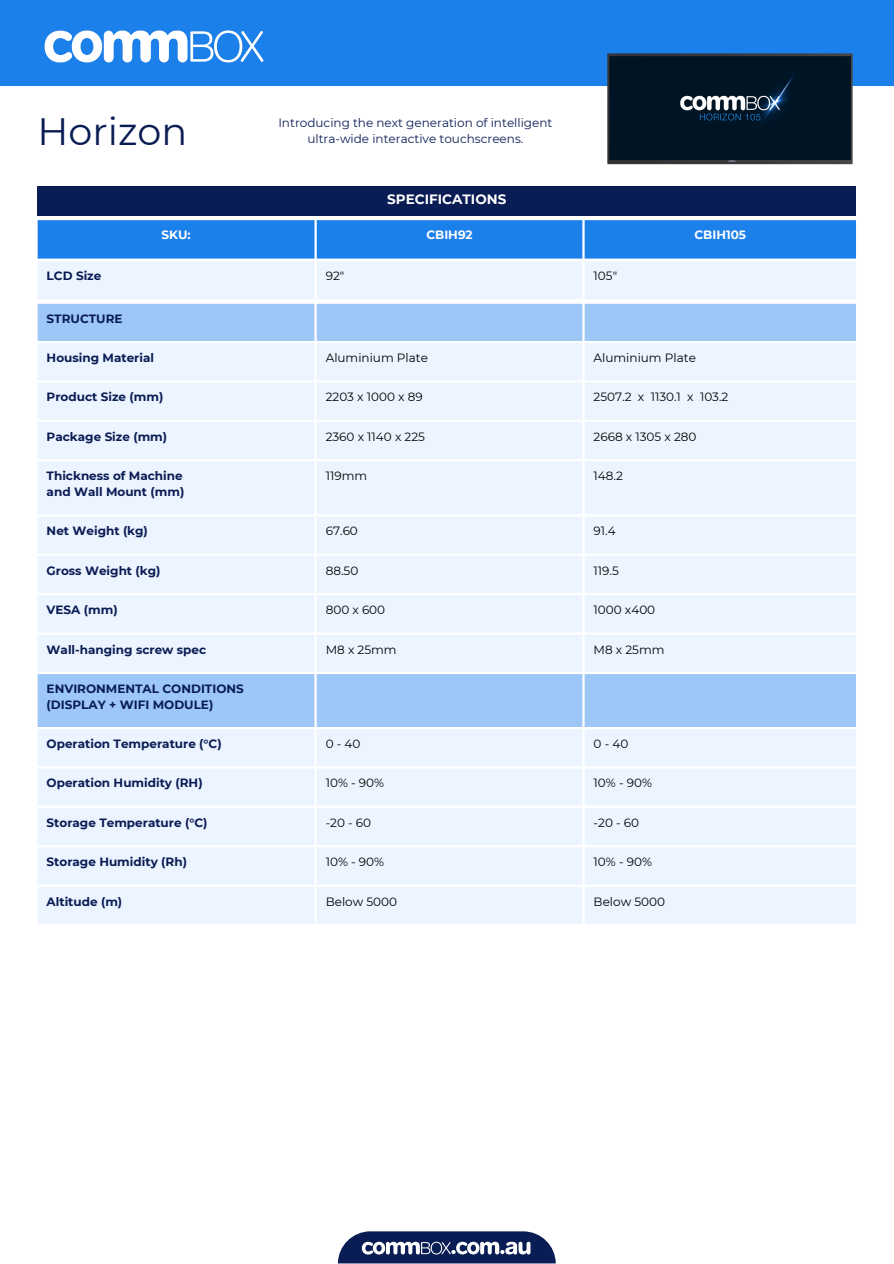
<style>
.page{position:relative;width:894px;height:1264px;background:#fff}
.page>*{position:absolute;margin:0;border:0;box-sizing:border-box;transform-origin:0 0}
.t1{font:38.1px "Montserrat";color:#0a1c54}
.t2{font:700 13.5px "Montserrat";color:#fff}
.t3{font:700 12px/16px "Montserrat";color:#0a1c54}
.t4{font:12px "Montserrat";color:#000}
.t5{font:12px "Montserrat";color:#0a1c54}
.t6{font:700 12px "Montserrat";color:#fff}
</style>
<div class="page">
<svg style="left:338px;top:1231px;width:217px;height:32px"></svg>
<div style="left:0;top:0;width:893px;height:85px;background:#1c80eb"></div>
<div style="left:38px;top:186px;width:817px;height:30px;background:#0a1c54"></div>
<img style="left:44px;top:30px;width:220px;height:33px">
<svg style="left:38px;top:220px;width:817px;height:79px;background:#87bcf5"></svg>
<div style="left:38px;top:304px;width:817px;height:37px;background:#9cc7f6"></div>
<svg style="left:38px;top:343px;width:817px;height:581px;background:#e5f1fe"></svg>
<img style="left:572px;top:53px;width:315px;height:143px">
<p class="t1" style="left:38px;top:108px;width:151px">Horizon</p>
<p class="t5" style="left:278px;top:115px;width:275px">Introducing the next generation of intelligent</p>
<p class="t5" style="left:307px;top:131px;width:217px">ultra-wide interactive touchscreens.</p>
<p class="t2" style="left:387px;top:191px;width:120px">SPECIFICATIONS</p>
<h1 class="t6" style="left:161px;top:227px;width:31px">SKU:</h1>
<p class="t6" style="left:426px;top:227px;width:48px">CBIH92</p>
<p class="t6" style="left:694px;top:227px;width:53px">CBIH105</p>
<h2 class="t3" style="left:47px;top:267px;width:56px">LCD Size</h2>
<p class="t4" style="left:325px;top:268px;width:20px">92"</p>
<p class="t4" style="left:593px;top:268px;width:25px">105"</p>
<p class="t3" style="left:47px;top:310px;width:77px">STRUCTURE</p>
<p class="t3" style="left:47px;top:349px;width:109px">Housing Material</p>
<p class="t4" style="left:325px;top:350px;width:104px">Aluminium Plate</p>
<p class="t4" style="left:593px;top:350px;width:104px">Aluminium Plate</p>
<p class="t3" style="left:47px;top:389px;width:118px">Product Size (mm)</p>
<p class="t4" style="left:325px;top:390px;width:98px">2203 x 1000 x 89</p>
<p class="t4" style="left:593px;top:390px;width:136px">2507.2 x 1130.1 x 103.2</p>
<p class="t3" style="left:47px;top:428px;width:122px">Package Size (mm)</p>
<p class="t4" style="left:325px;top:429px;width:101px">2360 x 1140 x 225</p>
<p class="t4" style="left:593px;top:429px;width:104px">2668 x 1305 x 280</p>
<p class="t3" style="left:47px;top:468px;width:137px">Thickness of Machine</p>
<p class="t3" style="left:47px;top:484px;width:139px">and Wall Mount (mm)</p>
<p class="t4" style="left:325px;top:468px;width:43px">119mm</p>
<p class="t4" style="left:593px;top:468px;width:31px">148.2</p>
<p class="t3" style="left:47px;top:523px;width:103px">Net Weight (kg)</p>
<p class="t4" style="left:325px;top:523px;width:34px">67.60</p>
<p class="t4" style="left:593px;top:523px;width:24px">91.4</p>
<p class="t3" style="left:47px;top:562px;width:115px">Gross Weight (kg)</p>
<p class="t4" style="left:325px;top:563px;width:34px">88.50</p>
<p class="t4" style="left:593px;top:563px;width:27px">119.5</p>
<p class="t3" style="left:47px;top:601px;width:73px">VESA (mm)</p>
<p class="t4" style="left:325px;top:602px;width:61px">800 x 600</p>
<p class="t4" style="left:593px;top:602px;width:63px">1000 x400</p>
<p class="t3" style="left:47px;top:641px;width:161px">Wall-hanging screw spec</p>
<p class="t4" style="left:325px;top:642px;width:72px">M8 x 25mm</p>
<p class="t4" style="left:593px;top:642px;width:72px">M8 x 25mm</p>
<p class="t3" style="left:47px;top:680px;width:199px">ENVIRONMENTAL CONDITIONS (DISPLAY + WIFI MODULE)</p>
<p class="t3" style="left:47px;top:735px;width:176px">Operation Temperature (°C)</p>
<p class="t4" style="left:325px;top:736px;width:36px">0-40</p>
<p class="t4" style="left:593px;top:736px;width:36px">0-40</p>
<p class="t3" style="left:47px;top:775px;width:157px">Operation Humidity (RH)</p>
<p class="t4" style="left:325px;top:775px;width:60px">10% - 90%</p>
<p class="t4" style="left:593px;top:775px;width:60px">10% - 90%</p>
<p class="t3" style="left:47px;top:814px;width:162px">Storage Temperature (°C)</p>
<p class="t4" style="left:325px;top:815px;width:47px">-20 - 60</p>
<p class="t4" style="left:593px;top:815px;width:47px">-20 - 60</p>
<p class="t3" style="left:47px;top:853px;width:142px">Storage Humidity (Rh)</p>
<p class="t4" style="left:325px;top:854px;width:60px">10% - 90%</p>
<p class="t4" style="left:593px;top:854px;width:60px">10% - 90%</p>
<p class="t3" style="left:47px;top:893px;width:77px">Altitude (m)</p>
<p class="t4" style="left:325px;top:894px;width:73px">Below 5000</p>
<p class="t4" style="left:593px;top:894px;width:73px">Below 5000</p>
</div>
